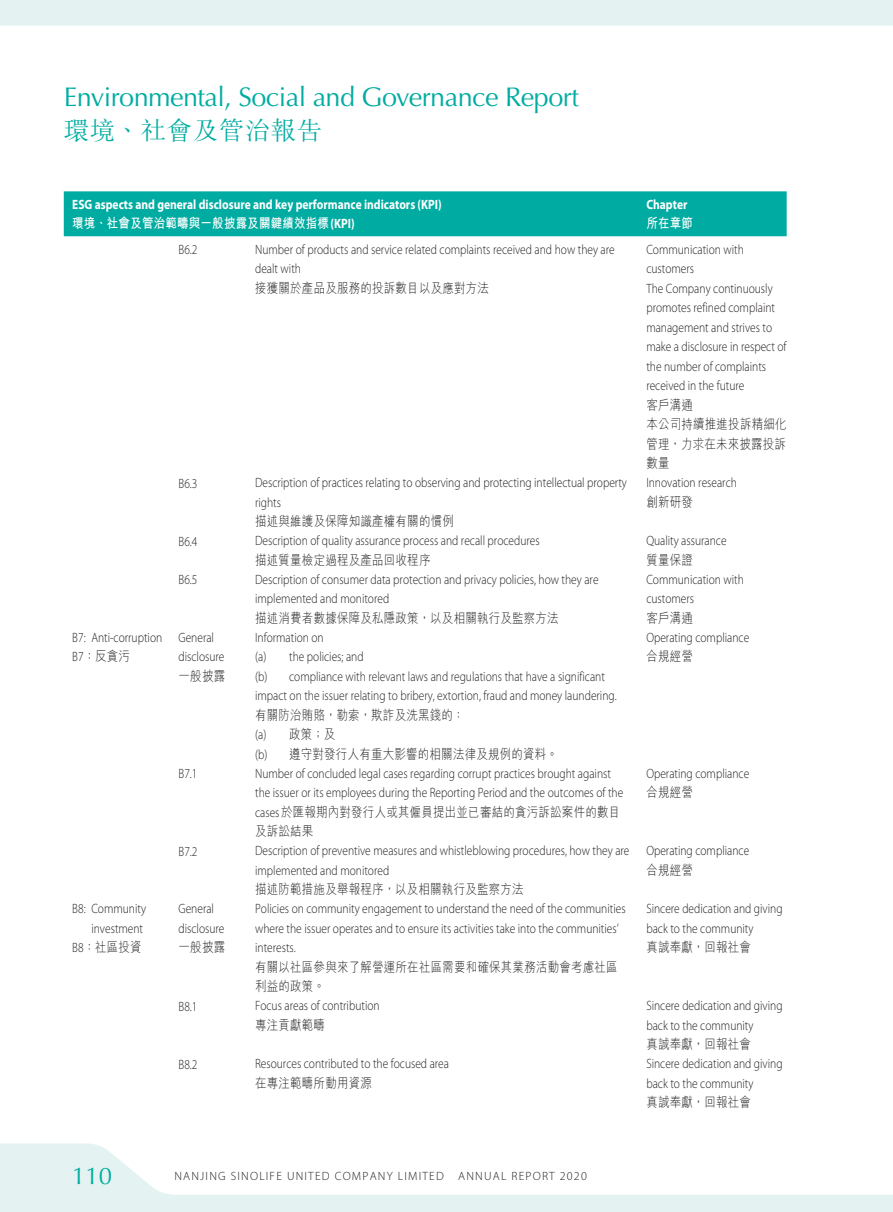
<style>
.page{position:relative;width:893px;height:1212px;background:#fff}
.page>*{position:absolute;margin:0;border:0;box-sizing:border-box;transform-origin:0 0}
.t1{font:27px "Optima LT Std";letter-spacing:-.02em;color:#00aca1}
.t2{font:25.5px "M Sung HK Light E Ten B5 H";letter-spacing:.02em;color:#00aca1}
.t3{font:24px "Optima LT Std";color:#00aca1}
.t4{font:300 13.5px/19.5px "Myriad Pro";color:#231f20;scale:.85 1}
.t5{font:13.5px/19.5px "M Hei HK Light E Ten B5 H";letter-spacing:.02em;color:#231f20;scale:.85 1}
.t6{font:700 13.5px "Myriad Pro";color:#fff;scale:.85 1}
.t7{font:13.5px "M Hei HK Bold E Ten B5 H";letter-spacing:.02em;color:#fff;scale:.85 1}
.t8{font:300 12px "Myriad Pro";letter-spacing:.1em;color:#231f20}
.s1{font-family:"Myriad Pro";font-weight:700}
.s2{font-family:"Myriad Pro";font-weight:300}
</style>
<div class="page">
<svg style="left:0;top:1143px;width:893px;height:69px"></svg>
<div style="left:0;top:0;width:893px;height:26px;background:#e4f3f1"></div>
<div style="left:64px;top:191px;width:723px;height:45px;background:#00aca1"></div>
<h1 class="t1" style="left:64px;top:83px;width:517px">Environmental, Social and Governance Report</h1>
<h2 class="t2" style="left:64px;top:121px;width:260px">環境、社會及管治報告</h2>
<p class="t6" style="left:72px;top:199px;width:436px">ESG aspects and general disclosure and key performance indicators (KPI)</p>
<p class="t7" style="left:72px;top:218px;width:334px">環境、社會及管治範疇與一般披露及關鍵績效指標<span class="s1">(KPI)</span></p>
<p class="t4" style="left:179px;top:241px;width:24px">B6.2</p>
<p class="t4" style="left:255px;top:241px;width:425px">Number of products and service related complaints received and how they are dealt with</p>
<p class="t5" style="left:255px;top:280px;width:277px">接獲關於產品及服務的投訴數目以及應對方法</p>
<p class="t4" style="left:179px;top:475px;width:24px">B6.3</p>
<p class="t4" style="left:255px;top:474px;width:439px">Description of practices relating to observing and protecting intellectual property rights</p>
<p class="t5" style="left:255px;top:513px;width:235px">描述與維護及保障知識產權有關的慣例</p>
<p class="t4" style="left:179px;top:533px;width:24px">B6.4</p>
<p class="t4" style="left:255px;top:532px;width:336px">Description of quality assurance process and recall procedures</p>
<p class="t5" style="left:255px;top:552px;width:208px">描述質量檢定過程及產品回收程序</p>
<p class="t4" style="left:72px;top:629px;width:107px">B7: Anti-corruption</p>
<p class="t5" style="left:72px;top:648px;width:69px"><span class="s2">B7</span>：反貪污</p>
<p class="t4" style="left:72px;top:900px;width:88px;text-align:right">B8: Community investment</p>
<p class="t5" style="left:72px;top:939px;width:83px"><span class="s2">B8</span>：社區投資</p>
<p class="t4" style="left:179px;top:571px;width:24px">B6.5</p>
<p class="t4" style="left:255px;top:571px;width:406px">Description of consumer data protection and privacy policies, how they are implemented and monitored</p>
<p class="t5" style="left:255px;top:610px;width:359px">描述消費者數據保障及私隱政策，以及相關執行及監察方法</p>
<p class="t4" style="left:179px;top:629px;width:56px">General disclosure</p>
<p class="t5" style="left:179px;top:668px;width:56px">一般披露</p>
<p class="t4" style="left:255px;top:629px;width:427px">Information on<br>(a) the policies; and<br>(b) compliance with relevant laws and regulations that have a significant impact on the issuer relating to bribery, extortion, fraud and money laundering.</p>
<p class="t5" style="left:255px;top:707px;width:358px">有關防治賄賂，勒索，欺詐及洗黑錢的：<br><span class="s2">(a)</span> 政策；及<br><span class="s2">(b)</span> 遵守對發行人有重大影響的相關法律及規例的資料。</p>
<p class="t4" style="left:179px;top:765px;width:24px">B7.1</p>
<p class="t4" style="left:255px;top:765px;width:435px">Number of concluded legal cases regarding corrupt practices brought against the issuer or its employees during the Reporting Period and the outcomes of the</p>
<p class="t5" style="left:255px;top:804px;width:431px"><span class="s2">cases</span>於匯報期內對發行人或其僱員提出並已審結的貪污訴訟案件的數目及訴訟結果</p>
<p class="t4" style="left:179px;top:843px;width:24px">B7.2</p>
<p class="t4" style="left:255px;top:842px;width:442px">Description of preventive measures and whistleblowing procedures, how they are implemented and monitored</p>
<p class="t5" style="left:255px;top:881px;width:317px">描述防範措施及舉報程序，以及相關執行及監察方法</p>
<p class="t4" style="left:179px;top:900px;width:55px">General disclosure</p>
<p class="t5" style="left:179px;top:939px;width:56px">一般披露</p>
<p class="t4" style="left:255px;top:900px;width:437px">Policies on community engagement to understand the need of the communities where the issuer operates and to ensure its activities take into the communities’ interests.</p>
<p class="t5" style="left:255px;top:959px;width:428px">有關以社區參與來了解營運所在社區需要和確保其業務活動會考慮社區利益的政策。</p>
<p class="t4" style="left:179px;top:998px;width:24px">B8.1</p>
<p class="t4" style="left:255px;top:997px;width:148px">Focus areas of contribution</p>
<p class="t5" style="left:255px;top:1017px;width:84px">專注貢獻範疇</p>
<p class="t4" style="left:179px;top:1056px;width:24px">B8.2</p>
<p class="t4" style="left:255px;top:1055px;width:230px">Resources contributed to the focused area</p>
<p class="t5" style="left:255px;top:1075px;width:139px">在專注範疇所動用資源</p>
<p class="t6" style="left:646px;top:199px;width:50px">Chapter</p>
<p class="t7" style="left:646px;top:218px;width:56px">所在章節</p>
<p class="t4" style="left:646px;top:241px;width:166px">Communication with customers<br>The Company continuously promotes refined complaint management and strives to make a disclosure in respect of the number of complaints received in the future</p>
<p class="t5" style="left:646px;top:397px;width:166px">客戶溝通<br>本公司持續推進投訴精細化管理，力求在未來披露投訴數量</p>
<p class="t4" style="left:646px;top:474px;width:108px">Innovation research</p>
<p class="t5" style="left:646px;top:494px;width:56px">創新研發</p>
<p class="t4" style="left:646px;top:532px;width:96px">Quality assurance</p>
<p class="t5" style="left:646px;top:552px;width:56px">質量保證</p>
<p class="t4" style="left:646px;top:571px;width:116px">Communication with customers</p>
<p class="t5" style="left:646px;top:610px;width:56px">客戶溝通</p>
<p class="t4" style="left:646px;top:629px;width:123px">Operating compliance</p>
<p class="t5" style="left:646px;top:648px;width:56px">合規經營</p>
<p class="t4" style="left:646px;top:765px;width:123px">Operating compliance</p>
<p class="t5" style="left:646px;top:784px;width:56px">合規經營</p>
<p class="t4" style="left:646px;top:842px;width:123px">Operating compliance</p>
<p class="t5" style="left:646px;top:862px;width:56px">合規經營</p>
<p class="t4" style="left:646px;top:900px;width:162px">Sincere dedication and giving back to the community</p>
<p class="t5" style="left:646px;top:939px;width:125px">真誠奉獻，回報社會</p>
<p class="t4" style="left:646px;top:997px;width:162px">Sincere dedication and giving back to the community</p>
<p class="t5" style="left:646px;top:1036px;width:125px">真誠奉獻，回報社會</p>
<p class="t4" style="left:646px;top:1055px;width:162px">Sincere dedication and giving back to the community</p>
<p class="t5" style="left:646px;top:1094px;width:125px">真誠奉獻，回報社會</p>
<h3 class="t3" style="left:72px;top:1164px;width:42px">110</h3>
<p class="t8" style="left:174px;top:1171px;width:414px">NANJING SINOLIFE UNITED COMPANY LIMITED ANNUAL REPORT 2020</p>
</div>
